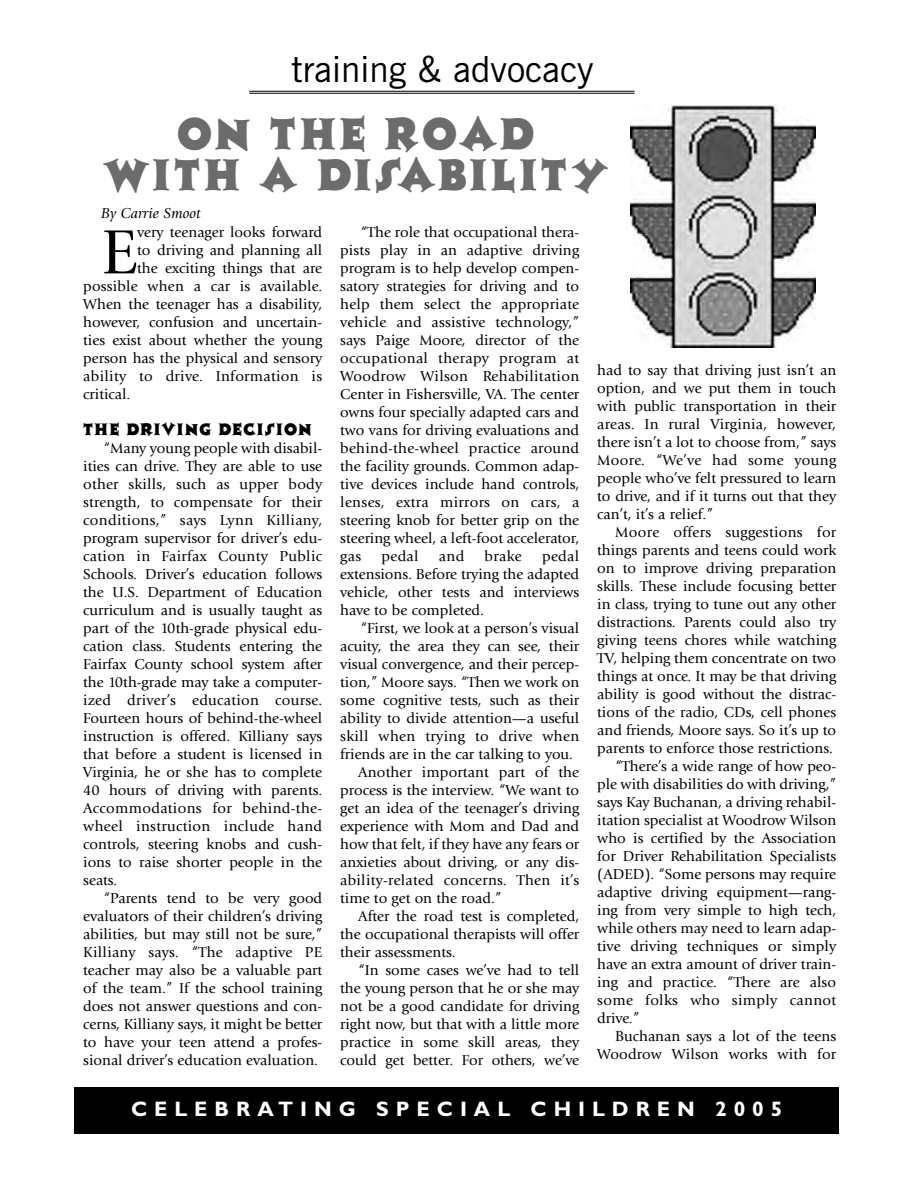
<style>
.page{position:relative;width:918px;height:1188px;background:#fff}
.page>*{position:absolute;margin:0;border:0;box-sizing:border-box;transform-origin:0 0}
.t1{font:64.95px "Giovanni";color:#000}
.t2{font:48px/40.5px "Jazz Poster";letter-spacing:.06em;color:#6c6c6c;text-align:center}
.t3{font:36px "News Gothic BT";color:#000}
.t4{font:700 21px "Gill Sans";letter-spacing:.33em;color:#fff}
.t5{font:18px "Jazz Poster";letter-spacing:.05em;color:#000}
.t6{font:15px/18px "Giovanni";color:#000;text-align:justify}
.t7{font:15px "Giovanni";letter-spacing:.02em;color:#000}
.t8{font:italic 15px "Giovanni";color:#000}
</style>
<div class="page">
<hr style="left:249px;top:91px;width:386px;height:1px;background:#000">
<hr style="left:249px;top:93px;width:386px;height:1px;background:#000">
<img style="left:630px;top:105px;width:186px;height:243px">
<div style="left:74px;top:1088px;width:765px;height:46px;background:#000"></div>
<h3 class="t3" style="left:291px;top:56px;width:304px">training &amp; advocacy</h3>
<h2 class="t2" style="left:103px;top:113px;width:508px">ON THE ROAD<br>WITH A DISABILITY</h2>
<p class="t8" style="left:101px;top:208px;width:101px">By Carrie Smoot</p>
<h1 class="t1" style="left:101px;top:227px;width:38px">E</h1>
<p class="t6" style="left:137px;top:225px;width:186px">very teenager looks forward</p>
<p class="t6" style="left:137px;top:243px;width:187px">to driving and planning all</p>
<p class="t6" style="left:137px;top:261px;width:187px">the exciting things that are</p>
<p class="t6" style="left:83px;top:279px;width:240px">possible when a car is available.</p>
<p class="t6" style="left:83px;top:297px;width:241px">When the teenager has a disability,</p>
<p class="t6" style="left:83px;top:315px;width:241px">however, confusion and uncertain-</p>
<p class="t6" style="left:83px;top:333px;width:241px">ties exist about whether the young</p>
<p class="t6" style="left:83px;top:351px;width:241px">person has the physical and sensory</p>
<p class="t7" style="left:83px;top:371px;width:240px">ability to drive. Information is</p>
<p class="t6" style="left:83px;top:387px;width:49px">critical.</p>
<p class="t5" style="left:83px;top:419px;width:230px">THE DRIVING DECISION</p>
<p class="t6" style="left:83px;top:441px;width:241px;text-indent:20px">“Many young people with disabil&shy;ities can drive. They are able to use other skills, such as upper body strength, to compensate for their conditions,” says Lynn Killiany, program supervisor for driver’s edu&shy;cation in Fairfax County Public Schools. Driver’s education follows the U.S. Department of Education curriculum and is usually taught as part of the 10th-grade physical edu&shy;cation class. Students entering the Fairfax County school system after the 10th-grade may take a computer&shy;ized driver’s education course.<br>Fourteen hours of behind-the-wheel instruction is offered. Killiany says that before a student is licensed in Virginia, he or she has to complete 40 hours of driving with parents.<br>Accommodations for behind-the&shy;wheel instruction include hand controls, steering knobs and cush&shy;ions to raise shorter people in the seats.</p>
<p class="t6" style="left:83px;top:891px;width:241px;text-indent:20px">“Parents tend to be very good evaluators of their children’s driving abilities, but may still not be sure,” Killiany says. “The adaptive PE teacher may also be a valuable part of the team.” If the school training does not answer questions and con&shy;cerns, Killiany says, it might be better to have your teen attend a profes&shy;sional driver’s education evaluation.</p>
<p class="t6" style="left:340px;top:225px;width:241px;text-indent:20px">“The role that occupational thera&shy;pists play in an adaptive driving program is to help develop compen&shy;satory strategies for driving and to help them select the appropriate vehicle and assistive technology,” says Paige Moore, director of the occupational therapy program at Woodrow Wilson Rehabilitation Center in Fishersville, VA. The center owns four specially adapted cars and two vans for driving evaluations and behind-the-wheel practice around the facility grounds. Common adap&shy;tive devices include hand controls, lenses, extra mirrors on cars, a steering knob for better grip on the steering wheel, a left-foot accelerator, gas</p>
<p class="t6" style="left:340px;top:549px;width:241px;text-indent:202px">pedal extensions. Before trying the adapted vehicle, other tests and interviews have to be completed.</p>
<p class="t6" style="left:360px;top:621px;width:220px">“First, we look at a person’s visual</p>
<p class="t6" style="left:340px;top:639px;width:241px">acuity, the area they can see, their</p>
<p class="t6" style="left:340px;top:657px;width:241px">visual convergence, and their percep-</p>
<p class="t6" style="left:340px;top:675px;width:241px">tion,” Moore says. “Then we work on</p>
<p class="t6" style="left:340px;top:693px;width:241px">some cognitive tests, such as their</p>
<p class="t6" style="left:340px;top:711px;width:240px">ability to divide attention—a useful</p>
<p class="t7" style="left:340px;top:731px;width:240px">skill when trying to drive when</p>
<p class="t6" style="left:340px;top:747px;width:234px">friends are in the car talking to you.</p>
<p class="t6" style="left:358px;top:765px;width:223px">Another important part of the</p>
<p class="t6" style="left:340px;top:783px;width:241px">process is the interview. “We want to</p>
<p class="t6" style="left:340px;top:801px;width:241px">get an idea of the teenager’s driving</p>
<p class="t6" style="left:340px;top:819px;width:241px">experience with Mom and Dad and</p>
<p class="t6" style="left:340px;top:837px;width:240px">how that felt, if they have any fears or</p>
<p class="t6" style="left:340px;top:855px;width:241px">anxieties about driving, or any dis-</p>
<p class="t7" style="left:340px;top:875px;width:241px">ability-related concerns. Then it’s</p>
<p class="t6" style="left:340px;top:891px;width:163px">time to get on the road.”</p>
<p class="t6" style="left:358px;top:909px;width:223px">After the road test is completed,</p>
<p class="t6" style="left:340px;top:927px;width:241px">the occupational therapists will offer</p>
<p class="t6" style="left:340px;top:945px;width:117px">their assessments.</p>
<p class="t6" style="left:358px;top:963px;width:223px">“In some cases we’ve had to tell</p>
<p class="t6" style="left:340px;top:981px;width:241px">the young person that he or she may</p>
<p class="t6" style="left:340px;top:999px;width:241px">not be a good candidate for driving</p>
<p class="t6" style="left:340px;top:1017px;width:240px">right now, but that with a little more</p>
<p class="t6" style="left:340px;top:1035px;width:241px">practice in some skill areas, they</p>
<p class="t6" style="left:340px;top:1053px;width:240px">could get better. For others, we’ve</p>
<p class="t6" style="left:381px;top:549px;width:39px">pedal</p>
<p class="t6" style="left:439px;top:549px;width:27px">and</p>
<p class="t6" style="left:485px;top:549px;width:39px">brake</p>
<p class="t6" style="left:597px;top:362px;width:241px">had to say that driving just isn’t an option, and we put them in touch with public transportation in their areas. In rural Virginia, however, there isn’t a lot to choose from,” says Moore. “We’ve had some young people who’ve felt pressured to learn to drive, and if it turns out that they can’t, it’s a relief.”</p>
<p class="t7" style="left:615px;top:526px;width:222px">Moore offers suggestions for</p>
<p class="t6" style="left:597px;top:542px;width:241px">things parents and teens could work</p>
<p class="t6" style="left:597px;top:560px;width:241px">on to improve driving preparation</p>
<p class="t6" style="left:597px;top:578px;width:241px">skills. These include focusing better</p>
<p class="t6" style="left:597px;top:596px;width:240px">in class, trying to tune out any other</p>
<p class="t6" style="left:597px;top:614px;width:240px">distractions. Parents could also try</p>
<p class="t6" style="left:597px;top:632px;width:241px">giving teens chores while watching</p>
<p class="t6" style="left:597px;top:650px;width:241px">TV, helping them concentrate on two</p>
<p class="t6" style="left:597px;top:668px;width:241px">things at once. It may be that driving</p>
<p class="t6" style="left:597px;top:686px;width:241px">ability is good without the distrac-</p>
<p class="t6" style="left:597px;top:704px;width:241px">tions of the radio, CDs, cell phones</p>
<p class="t6" style="left:597px;top:722px;width:240px">and friends, Moore says. So it’s up to</p>
<p class="t6" style="left:597px;top:740px;width:237px">parents to enforce those restrictions.</p>
<p class="t6" style="left:615px;top:758px;width:222px">“There’s a wide range of how peo-</p>
<p class="t6" style="left:597px;top:776px;width:241px">ple with disabilities do with driving,”</p>
<p class="t6" style="left:597px;top:794px;width:241px">says Kay Buchanan, a driving rehabil-</p>
<p class="t6" style="left:597px;top:812px;width:241px">itation specialist at Woodrow Wilson</p>
<p class="t6" style="left:597px;top:830px;width:241px">who is certified by the Association</p>
<p class="t6" style="left:597px;top:848px;width:240px">for Driver Rehabilitation Specialists</p>
<p class="t6" style="left:597px;top:866px;width:241px">(ADED). “Some persons may require</p>
<p class="t6" style="left:597px;top:884px;width:240px">adaptive driving equipment—rang-</p>
<p class="t6" style="left:597px;top:902px;width:241px">ing from very simple to high tech,</p>
<p class="t6" style="left:597px;top:920px;width:241px">while others may need to learn adap-</p>
<p class="t6" style="left:597px;top:938px;width:241px">tive driving techniques or simply</p>
<p class="t6" style="left:597px;top:956px;width:240px">have an extra amount of driver train-</p>
<p class="t6" style="left:597px;top:974px;width:240px">ing and practice. “There are also</p>
<p class="t7" style="left:597px;top:994px;width:240px">some folks who simply cannot</p>
<p class="t6" style="left:597px;top:1010px;width:44px">drive.”</p>
<p class="t6" style="left:615px;top:1028px;width:222px">Buchanan says a lot of the teens</p>
<p class="t6" style="left:597px;top:1046px;width:240px">Woodrow Wilson works with for</p>
<h3 class="t4" style="left:131px;top:1101px;width:653px">CELEBRATING SPECIAL CHILDREN 2005</h3>
</div>
